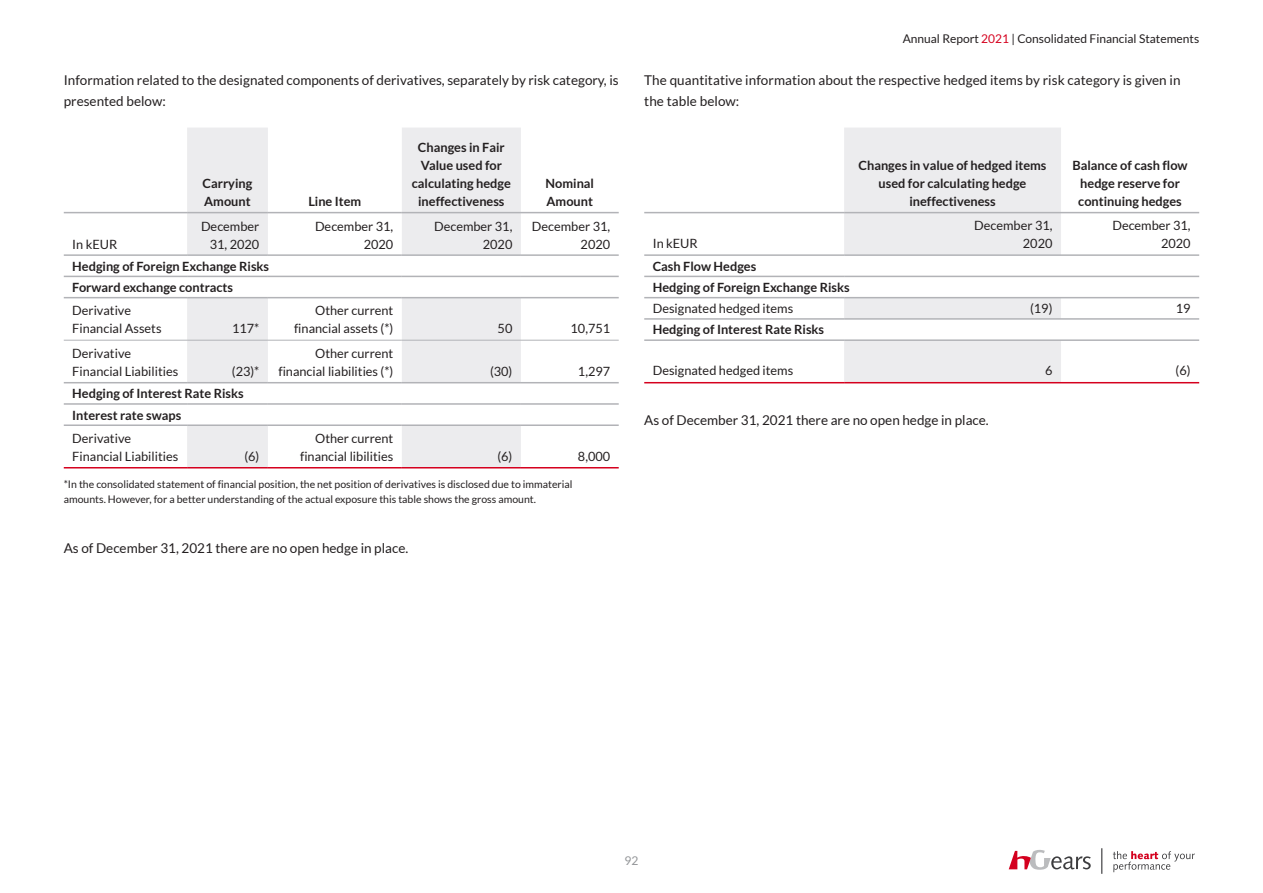
<style>
.page{position:relative;width:1263px;height:893px;background:#fff}
.page>*{position:absolute;margin:0;border:0;box-sizing:border-box;transform-origin:0 0}
.t1{font:13.5px/21.3px "Lato";color:#231f20}
.t2{font:12.75px/18px "Lato";color:#231f20;text-align:right}
.t3{font:700 12.75px/18px "Lato";color:#231f20}
.t4{font:12px "Lato";color:#231f20}
.t5{font:12px "Lato";color:#939598}
.t6{font:10.5px/15px "Lato";color:#231f20}
.s1{color:#d5001e}
</style>
<div class="page">
<svg style="left:1009px;top:850px;width:82px;height:20px"></svg>
<svg style="left:1113px;top:851px;width:82px;height:21px"></svg>
<svg style="left:1101px;top:848px;width:1px;height:26px"></svg>
<svg style="left:64px;top:211px;width:555px;height:258px"></svg>
<svg style="left:187px;top:128px;width:334px;height:339px"></svg>
<hr style="left:64px;top:340px;width:123px;height:1px;background:#b2b3b7">
<hr style="left:187px;top:340px;width:81px;height:1px;background:#b2b3b7">
<hr style="left:268px;top:340px;width:134px;height:1px;background:#b2b3b7">
<hr style="left:402px;top:340px;width:119px;height:1px;background:#b2b3b7">
<hr style="left:521px;top:340px;width:98px;height:1px;background:#b2b3b7">
<hr style="left:64px;top:212px;width:123px;height:1px;background:#b2b3b7">
<hr style="left:187px;top:212px;width:81px;height:1px;background:#b2b3b7">
<hr style="left:268px;top:212px;width:134px;height:1px;background:#b2b3b7">
<hr style="left:402px;top:212px;width:119px;height:1px;background:#b2b3b7">
<hr style="left:521px;top:212px;width:98px;height:1px;background:#b2b3b7">
<hr style="left:64px;top:254px;width:123px;height:2px;background:#b2b3b7">
<hr style="left:187px;top:254px;width:81px;height:2px;background:#b2b3b7">
<hr style="left:268px;top:254px;width:134px;height:2px;background:#b2b3b7">
<hr style="left:402px;top:254px;width:119px;height:2px;background:#b2b3b7">
<hr style="left:521px;top:254px;width:98px;height:2px;background:#b2b3b7">
<hr style="left:64px;top:276px;width:123px;height:1px;background:#b2b3b7">
<hr style="left:187px;top:276px;width:81px;height:1px;background:#b2b3b7">
<hr style="left:268px;top:276px;width:134px;height:1px;background:#b2b3b7">
<hr style="left:402px;top:276px;width:119px;height:1px;background:#b2b3b7">
<hr style="left:521px;top:276px;width:98px;height:1px;background:#b2b3b7">
<hr style="left:64px;top:297px;width:123px;height:1px;background:#b2b3b7">
<hr style="left:187px;top:297px;width:81px;height:1px;background:#b2b3b7">
<hr style="left:268px;top:297px;width:134px;height:1px;background:#b2b3b7">
<hr style="left:402px;top:297px;width:119px;height:1px;background:#b2b3b7">
<hr style="left:521px;top:297px;width:98px;height:1px;background:#b2b3b7">
<hr style="left:64px;top:382px;width:123px;height:1px;background:#b2b3b7">
<hr style="left:187px;top:382px;width:81px;height:1px;background:#b2b3b7">
<hr style="left:268px;top:382px;width:134px;height:1px;background:#b2b3b7">
<hr style="left:402px;top:382px;width:119px;height:1px;background:#b2b3b7">
<hr style="left:521px;top:382px;width:98px;height:1px;background:#b2b3b7">
<hr style="left:64px;top:467px;width:123px;height:1px;background:#d5001e">
<hr style="left:187px;top:467px;width:81px;height:1px;background:#d5001e">
<hr style="left:268px;top:467px;width:134px;height:1px;background:#d5001e">
<hr style="left:402px;top:467px;width:119px;height:1px;background:#d5001e">
<hr style="left:521px;top:467px;width:98px;height:1px;background:#d5001e">
<hr style="left:64px;top:403px;width:123px;height:2px;background:#b2b3b7">
<hr style="left:187px;top:403px;width:81px;height:2px;background:#b2b3b7">
<hr style="left:268px;top:403px;width:134px;height:2px;background:#b2b3b7">
<hr style="left:402px;top:403px;width:119px;height:2px;background:#b2b3b7">
<hr style="left:521px;top:403px;width:98px;height:2px;background:#b2b3b7">
<hr style="left:64px;top:424px;width:123px;height:2px;background:#b2b3b7">
<hr style="left:187px;top:424px;width:81px;height:2px;background:#b2b3b7">
<hr style="left:268px;top:424px;width:134px;height:2px;background:#b2b3b7">
<hr style="left:402px;top:424px;width:119px;height:2px;background:#b2b3b7">
<hr style="left:521px;top:424px;width:98px;height:2px;background:#b2b3b7">
<svg style="left:644px;top:211px;width:555px;height:88px"></svg>
<svg style="left:844px;top:128px;width:217px;height:254px;fill:#ececee"></svg>
<hr style="left:644px;top:382px;width:200px;height:1px;background:#d5001e">
<hr style="left:844px;top:382px;width:217px;height:1px;background:#d5001e">
<hr style="left:1061px;top:382px;width:138px;height:1px;background:#d5001e">
<hr style="left:644px;top:212px;width:200px;height:1px;background:#b2b3b7">
<hr style="left:844px;top:212px;width:217px;height:1px;background:#b2b3b7">
<hr style="left:1061px;top:212px;width:138px;height:1px;background:#b2b3b7">
<hr style="left:644px;top:254px;width:200px;height:2px;background:#b2b3b7">
<hr style="left:844px;top:254px;width:217px;height:2px;background:#b2b3b7">
<hr style="left:1061px;top:254px;width:138px;height:2px;background:#b2b3b7">
<hr style="left:644px;top:276px;width:200px;height:1px;background:#b2b3b7">
<hr style="left:844px;top:276px;width:217px;height:1px;background:#b2b3b7">
<hr style="left:1061px;top:276px;width:138px;height:1px;background:#b2b3b7">
<hr style="left:644px;top:297px;width:200px;height:1px;background:#b2b3b7">
<hr style="left:844px;top:297px;width:217px;height:1px;background:#b2b3b7">
<hr style="left:1061px;top:297px;width:138px;height:1px;background:#b2b3b7">
<hr style="left:644px;top:318px;width:200px;height:2px;background:#b2b3b7">
<hr style="left:844px;top:318px;width:217px;height:2px;background:#b2b3b7">
<hr style="left:1061px;top:318px;width:138px;height:2px;background:#b2b3b7">
<hr style="left:644px;top:339px;width:200px;height:2px;background:#b2b3b7">
<hr style="left:844px;top:339px;width:217px;height:2px;background:#b2b3b7">
<hr style="left:1061px;top:339px;width:138px;height:2px;background:#b2b3b7">
<p class="t1" style="left:64px;top:69px;width:556px">Information related to the designated components of derivatives, separately by risk category, is presented below:</p>
<p class="t3" style="left:203px;top:174px;width:51px">Carrying<br>Amount</p>
<p class="t3" style="left:308px;top:192px;width:55px">Line Item</p>
<p class="t3" style="left:412px;top:138px;width:101px;text-align:center">Changes in Fair<br>Value used for calculating hedge ineffectiveness</p>
<p class="t3" style="left:546px;top:174px;width:50px">Nominal<br>Amount</p>
<p class="t2" style="left:201px;top:218px;width:60px">December<br>31, 2020</p>
<p class="t2" style="left:315px;top:218px;width:80px">December 31,<br>2020</p>
<p class="t2" style="left:434px;top:218px;width:80px">December 31,<br>2020</p>
<p class="t2" style="left:532px;top:218px;width:80px">December 31,<br>2020</p>
<p class="t3" style="left:72px;top:255px;width:198px;line-height:21.3px">Hedging of Foreign Exchange Risks<br>Forward exchange contracts</p>
<p class="t2" style="left:72px;top:302px;width:91px;text-align:left">Derivative<br>Financial Assets</p>
<p class="t2" style="left:72px;top:236px;width:47px">In kEUR</p>
<p class="t2" style="left:294px;top:302px;width:101px">Other current financial assets (*)</p>
<p class="t2" style="left:232px;top:320px;width:29px">117*</p>
<p class="t2" style="left:498px;top:320px;width:16px">50</p>
<p class="t2" style="left:570px;top:320px;width:41px">10,751</p>
<p class="t2" style="left:72px;top:344px;width:107px;text-align:left">Derivative<br>Financial Liabilities</p>
<p class="t2" style="left:232px;top:362px;width:29px">(23)*</p>
<p class="t2" style="left:278px;top:344px;width:116px">Other current financial liabilities (*)</p>
<p class="t2" style="left:490px;top:362px;width:24px">(30)</p>
<p class="t2" style="left:578px;top:362px;width:34px">1,297</p>
<p class="t3" style="left:72px;top:383px;width:173px;line-height:21.3px">Hedging of Interest Rate Risks<br>Interest rate swaps</p>
<p class="t2" style="left:72px;top:429px;width:107px;text-align:left">Derivative<br>Financial Liabilities</p>
<p class="t2" style="left:300px;top:429px;width:95px">Other current financial libilities</p>
<p class="t2" style="left:497px;top:447px;width:17px">(6)</p>
<p class="t2" style="left:578px;top:447px;width:34px">8,000</p>
<p class="t6" style="left:64px;top:477px;width:510px">*In the consolidated statement of financial position, the net position of derivatives is disclosed due to immaterial amounts. However, for a better understanding of the actual exposure this table shows the gross amount.</p>
<p class="t1" style="left:64px;top:537px;width:346px">As of December 31, 2021 there are no open hedge in place.</p>
<p class="t2" style="left:244px;top:447px;width:17px">(6)</p>
<p class="t4" style="left:903px;top:31px;width:298px">Annual Report <span class="s1">2021</span> | Consolidated Financial Statements</p>
<p class="t1" style="left:644px;top:69px;width:538px">The quantitative information about the respective hedged items by risk category is given in the table below:</p>
<p class="t2" style="left:653px;top:235px;width:47px">In kEUR</p>
<p class="t3" style="left:858px;top:156px;width:189px;text-align:center">Changes in value of hedged items used for calculating hedge ineffectiveness</p>
<p class="t3" style="left:1072px;top:156px;width:117px;text-align:center">Balance of cash flow hedge reserve for continuing hedges</p>
<p class="t2" style="left:974px;top:217px;width:80px">December 31,<br>2020</p>
<p class="t2" style="left:1112px;top:217px;width:80px">December 31,<br>2020</p>
<p class="t3" style="left:653px;top:255px;width:198px;line-height:21.3px">Cash Flow Hedges<br>Hedging of Foreign Exchange Risks</p>
<p class="t2" style="left:653px;top:299px;width:142px">Designated hedged items</p>
<p class="t2" style="left:1030px;top:299px;width:24px">(19)</p>
<p class="t2" style="left:1176px;top:299px;width:16px">19</p>
<p class="t3" style="left:653px;top:321px;width:173px">Hedging of Interest Rate Risks</p>
<p class="t2" style="left:653px;top:362px;width:142px">Designated hedged items</p>
<p class="t2" style="left:1045px;top:362px;width:9px">6</p>
<p class="t2" style="left:1175px;top:362px;width:17px">(6)</p>
<p class="t1" style="left:644px;top:410px;width:346px">As of December 31, 2021 there are no open hedge in place.</p>
<p class="t5" style="left:624px;top:854px;width:15px">92</p>
</div>
